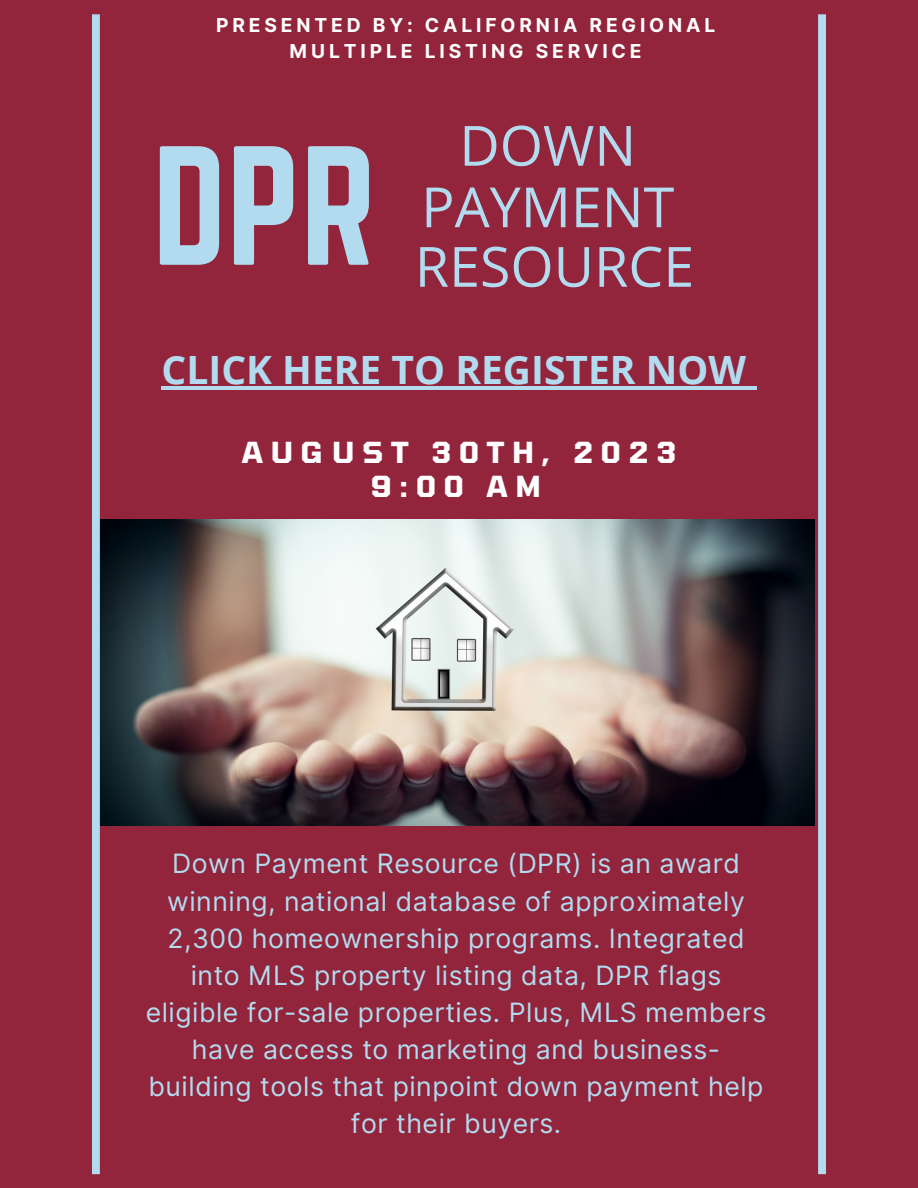
<style>
.page{position:relative;width:918px;height:1188px;background:#92243b}
.page>*{position:absolute;margin:0;border:0;box-sizing:border-box;transform-origin:0 0}
.t1{font:148.2px "Norwester";color:#b2dbef}
.t2{font:55.5px "Open Sans";color:#b2dbef}
.t3{font:700 39px "Open Sans";color:#b2dbef}
.t4{font:700 28.8px "Tomorrow";letter-spacing:.27em;color:#fff}
.t5{font:26.7px/37.2px "Inter";letter-spacing:.02em;color:#b2dbef;text-align:center}
.t6{font:700 19.2px/26.7px "Inter";letter-spacing:.2em;color:#fff;text-align:center}
</style>
<div class="page">
<img style="left:100px;top:520px;width:715px;height:306px">
<div style="left:92px;top:14px;width:8px;height:1160px;background:#b2dbef"></div>
<div style="left:818px;top:14px;width:8px;height:1160px;background:#b2dbef"></div>
<hr style="left:162px;top:386px;width:584px;height:4px;background:#b2dbef">
<hr style="left:746px;top:386px;width:10px;height:4px;background:#b2dbef">
<p class="t6" style="left:216px;top:11px;width:501px">PRESENTED BY: CALIFORNIA REGIONAL<br>MULTIPLE LISTING SERVICE</p>
<p class="t1" style="left:152px;top:117px;width:225px">DPR</p>
<p class="t2" style="left:459px;top:106px;width:178px">DOWN</p>
<p class="t2" style="left:421px;top:168px;width:255px">PAYMENT</p>
<p class="t2" style="left:415px;top:227px;width:281px">RESOURCE</p>
<p class="t3" style="left:162px;top:342px;width:586px">CLICK HERE TO REGISTER NOW</p>
<p class="t4" style="left:242px;top:434px;width:436px">AUGUST 30TH, 2023</p>
<p class="t4" style="left:371px;top:469px;width:172px">9:00 AM</p>
<p class="t5" style="left:146px;top:845px;width:622px">Down Payment Resource (DPR) is an award winning, national database of approximately 2,300 homeownership programs. Integrated into MLS property listing data, DPR flags eligible for-sale properties. Plus, MLS members have access to marketing and business&shy;building tools that pinpoint down payment help for their buyers.</p>
</div>
